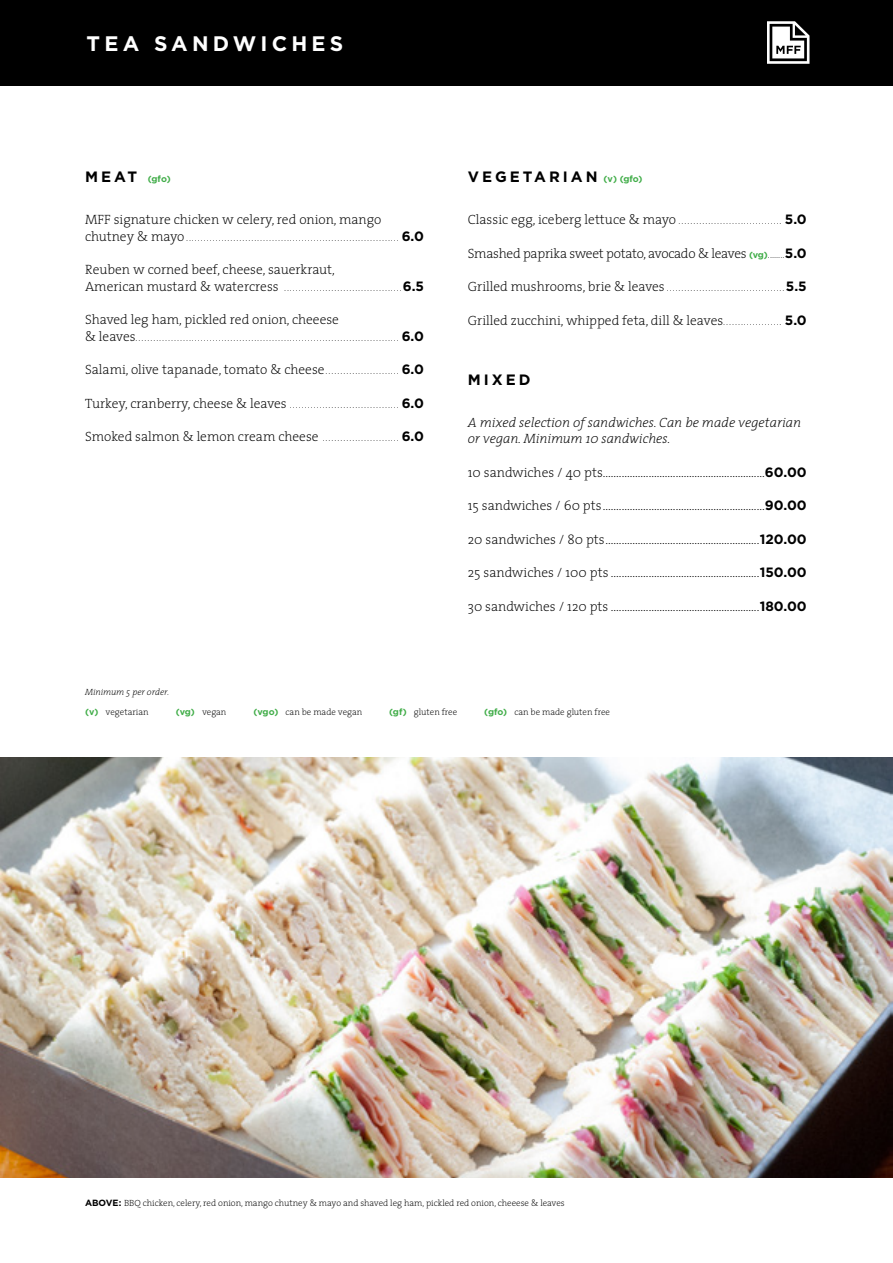
<style>
.page{position:relative;width:893px;height:1263px;background:#fff}
.page>*{position:absolute;margin:0;border:0;box-sizing:border-box;transform-origin:0 0}
.t1{font:700 21px "Gotham";letter-spacing:.2em;color:#fff}
.t2{font:700 15px "Gotham";letter-spacing:.2em;color:#000}
.t3{font:200 13.5px "The Serif";color:#000}
.t4{font:italic 200 13.5px/16.2px "The Serif";color:#000}
.t5{font:200 13.5px "The Serif";letter-spacing:-.02em;color:#000}
.t6{font:300 9px "Gotham";color:#000}
.t7{font:200 9px "The Serif";color:#000}
.t8{font:italic 200 9px/19.4px "The Serif";color:#000}
.t9{font:700 9px "Gotham";color:#41ad49}
.s1{font-size:15px;color:#000}
.s2{font-family:"The Serif";font-weight:200;font-size:13.5px}
.s3{font-weight:700;font-size:13.5px}
.s4{font-family:"Gotham";font-weight:300;font-size:9px}
.s5{font-family:"Gotham";font-weight:700}
.s6{font-size:9px;color:#41ad49}
.s7{font-family:"Gotham";font-weight:700;font-size:9px;color:#41ad49}
.s8{font-family:"Gotham";font-weight:700;font-style:normal;color:#41ad49}
.s9{font-style:normal}
.s10{font-family:"Gotham";font-weight:700;color:#41ad49}
</style>
<div class="page">
<div style="left:0;top:0;width:893px;height:85px;background:#000"></div>
<svg style="left:767px;top:21px;width:42px;height:43px"></svg>
<img style="left:0;top:757px;width:893px;height:421px">
<h1 class="t1" style="left:87px;top:29px;width:258px">TEA SANDWICHES</h1>
<p class="t9" style="left:85px;top:173px;width:87px"><span class="s1">M E AT</span> (gfo)</p>
<p class="t3" style="left:85px;top:208px;width:298px">MFF signature chicken w celery, red onion, mango</p>
<p class="t6" style="left:85px;top:232px;width:341px"><span class="s2">chutney &amp; mayo</span> ........................................................................ <span class="s3">6.0</span></p>
<p class="t3" style="left:85px;top:258px;width:251px">Reuben w corned beef, cheese, sauerkraut,</p>
<p class="t6" style="left:85px;top:282px;width:340px"><span class="s2">American mustard &amp; watercress</span> ........................................<span class="s3">6.5</span></p>
<p class="t3" style="left:85px;top:308px;width:255px">Shaved leg ham, pickled red onion, cheeese</p>
<p class="t6" style="left:85px;top:332px;width:340px"><span class="s2">&amp; leaves</span>......................................................................................... <span class="s3">6.0</span></p>
<p class="t3" style="left:85px;top:358px;width:340px">Salami, olive tapanade, tomato &amp; cheese <span class="s4">.........................</span> <span class="s5">6.0</span></p>
<p class="t6" style="left:85px;top:399px;width:340px"><span class="s2">Turkey, cranberry, cheese &amp; leaves</span> ..................................... <span class="s3">6.0</span></p>
<p class="t3" style="left:85px;top:425px;width:340px">Smoked salmon &amp; lemon cream cheese <span class="s4">..........................</span> <span class="s5">6.0</span></p>
<p class="t2" style="left:468px;top:167px;width:176px">VEGETARIAN <span class="s6">(v) (gfo)</span></p>
<p class="t6" style="left:468px;top:215px;width:341px"><span class="s2">Classic egg, iceberg lettuce &amp; mayo</span> ................................... <span class="s3">5.0</span></p>
<p class="t5" style="left:468px;top:242px;width:340px">Smashed paprika sweet potato, avocado &amp; leaves <span class="s7">(vg)</span> <span class="s4">........</span><span class="s5">5.0</span></p>
<p class="t6" style="left:468px;top:282px;width:340px"><span class="s2">Grilled mushrooms, brie &amp; leaves</span> ........................................<span class="s3">5.5</span></p>
<p class="t3" style="left:468px;top:309px;width:340px">Grilled zucchini, whipped feta, dill &amp; leaves<span class="s4">....................</span> <span class="s5">5.0</span></p>
<p class="t2" style="left:468px;top:370px;width:64px">MIXED</p>
<p class="t4" style="left:468px;top:414px;width:335px">A mixed selection of sandwiches. Can be made vegetarian or vegan. Minimum 10 sandwiches.</p>
<p class="t3" style="left:468px;top:461px;width:340px">10 sandwiches / 40 pts............................................................<span class="s5">60.00</span></p>
<p class="t3" style="left:468px;top:494px;width:340px">15 sandwiches / 60 pts ............................................................<span class="s5">90.00</span></p>
<p class="t3" style="left:468px;top:528px;width:340px">20 sandwiches / 80 pts .........................................................<span class="s5">120.00</span></p>
<p class="t3" style="left:468px;top:561px;width:340px">25 sandwiches / 100 pts .......................................................<span class="s5">150.00</span></p>
<p class="t3" style="left:468px;top:595px;width:340px">30 sandwiches / 120 pts .......................................................<span class="s5">180.00</span></p>
<p class="t8" style="left:85px;top:682px;width:86px">Minimum 5 per order. <span class="s8">(v)</span> <span class="s9">vegetarian</span></p>
<p class="t7" style="left:176px;top:704px;width:52px"><span class="s10">(vg)</span> vegan</p>
<p class="t7" style="left:253px;top:704px;width:110px"><span class="s10">(vgo)</span> can be made vegan</p>
<p class="t7" style="left:389px;top:704px;width:70px"><span class="s10">(gf)</span> gluten free</p>
<p class="t7" style="left:484px;top:704px;width:127px"><span class="s10">(gfo)</span> can be made gluten free</p>
<p class="t7" style="left:85px;top:1196px;width:481px"><span class="s5">ABOVE:</span> BBQ chicken, celery, red onion, mango chutney &amp; mayo and shaved leg ham, pickled red onion, cheeese &amp; leaves</p>
</div>
